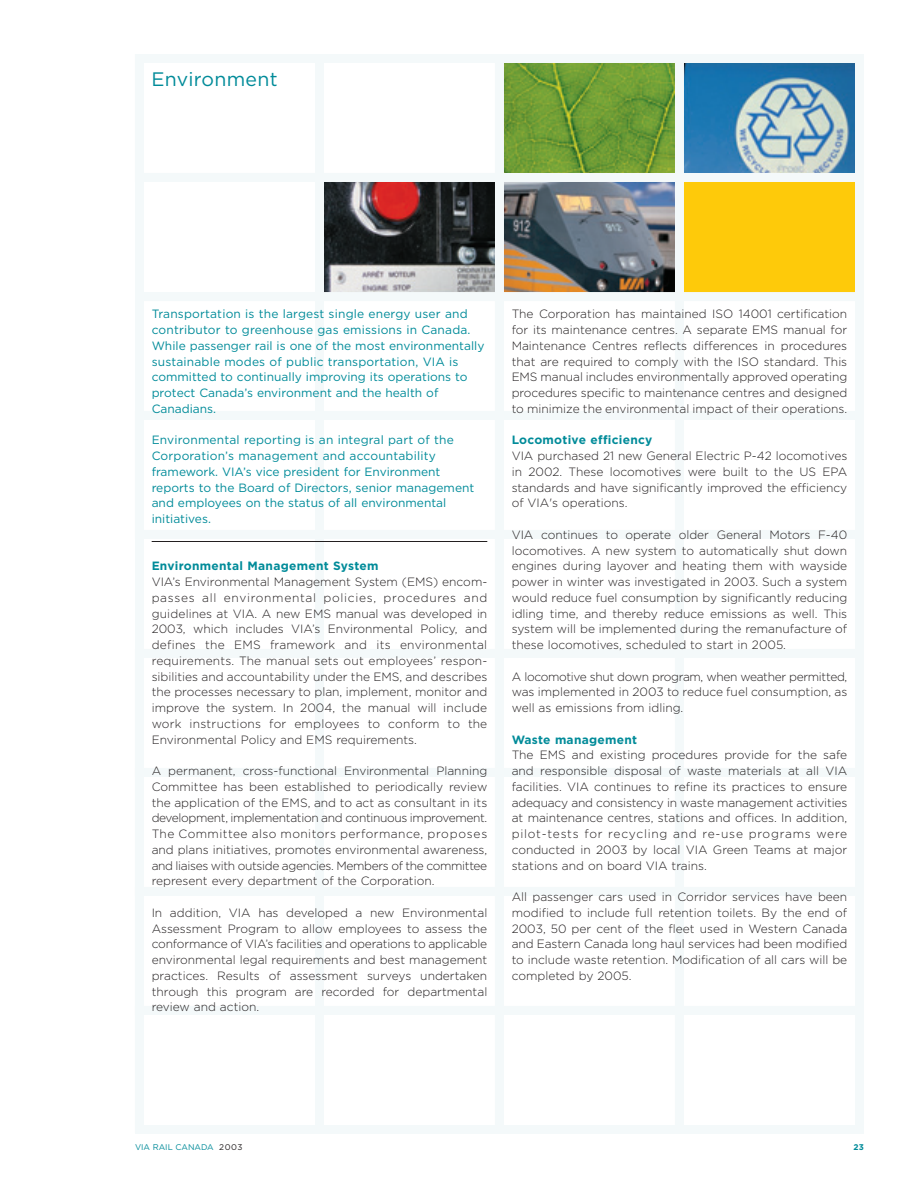
<style>
.page{position:relative;width:918px;height:1188px;background:#fff}
.page>*{position:absolute;margin:0;border:0;box-sizing:border-box;transform-origin:0 0}
.t1{font:19.5px "Gotham";letter-spacing:.015em;color:#008b99}
.t2{font:300 12px/15.8px "Gotham";color:#231f20;text-align:justify}
.t3{font:12px/15.8px "Gotham";color:#008b99}
.t4{font:700 12px "Gotham";letter-spacing:.02em;color:#008b99}
.t5{font:8.25px "Gotham";color:#008b99}
.t6{font:700 8.25px "Gotham";color:#008b99}
.s1{color:#231f20}
</style>
<div class="page">
<div style="left:135px;top:292px;width:189px;height:128px;border:9px solid #f4f9fa"></div>
<div style="left:315px;top:292px;width:189px;height:128px;border:9px solid #f4f9fa"></div>
<div style="left:495px;top:292px;width:189px;height:128px;border:9px solid #f4f9fa"></div>
<div style="left:675px;top:292px;width:189px;height:128px;border:9px solid #f4f9fa"></div>
<div style="left:135px;top:411px;width:189px;height:128px;border:9px solid #f4f9fa"></div>
<div style="left:315px;top:411px;width:189px;height:128px;border:9px solid #f4f9fa"></div>
<div style="left:495px;top:411px;width:189px;height:128px;border:9px solid #f4f9fa"></div>
<div style="left:675px;top:411px;width:189px;height:128px;border:9px solid #f4f9fa"></div>
<div style="left:135px;top:530px;width:189px;height:128px;border:9px solid #f4f9fa"></div>
<div style="left:315px;top:530px;width:189px;height:128px;border:9px solid #f4f9fa"></div>
<div style="left:495px;top:530px;width:189px;height:128px;border:9px solid #f4f9fa"></div>
<div style="left:675px;top:530px;width:189px;height:128px;border:9px solid #f4f9fa"></div>
<div style="left:135px;top:649px;width:189px;height:128px;border:9px solid #f4f9fa"></div>
<div style="left:315px;top:649px;width:189px;height:128px;border:9px solid #f4f9fa"></div>
<div style="left:495px;top:649px;width:189px;height:128px;border:9px solid #f4f9fa"></div>
<div style="left:675px;top:649px;width:189px;height:128px;border:9px solid #f4f9fa"></div>
<div style="left:135px;top:768px;width:189px;height:128px;border:9px solid #f4f9fa"></div>
<div style="left:315px;top:768px;width:189px;height:128px;border:9px solid #f4f9fa"></div>
<div style="left:495px;top:768px;width:189px;height:128px;border:9px solid #f4f9fa"></div>
<div style="left:675px;top:768px;width:189px;height:128px;border:9px solid #f4f9fa"></div>
<div style="left:135px;top:887px;width:189px;height:128px;border:9px solid #f4f9fa"></div>
<div style="left:315px;top:887px;width:189px;height:128px;border:9px solid #f4f9fa"></div>
<div style="left:495px;top:887px;width:189px;height:128px;border:9px solid #f4f9fa"></div>
<div style="left:675px;top:887px;width:189px;height:128px;border:9px solid #f4f9fa"></div>
<div style="left:135px;top:1006px;width:189px;height:128px;border:9px solid #f4f9fa"></div>
<div style="left:315px;top:1006px;width:189px;height:128px;border:9px solid #f4f9fa"></div>
<div style="left:495px;top:1006px;width:189px;height:128px;border:9px solid #f4f9fa"></div>
<div style="left:675px;top:1006px;width:189px;height:128px;border:9px solid #f4f9fa"></div>
<div style="left:135px;top:54px;width:189px;height:128px;border:9px solid #f4f9fa"></div>
<div style="left:315px;top:54px;width:189px;height:128px;border:9px solid #f4f9fa"></div>
<img style="left:505px;top:64px;width:169px;height:108px">
<div style="left:495px;top:54px;width:189px;height:128px;border:9px solid #f4f9fa"></div>
<svg style="left:685px;top:64px;width:169px;height:108px;background:#649aba"></svg>
<div style="left:675px;top:54px;width:189px;height:128px;border:9px solid #f4f9fa"></div>
<div style="left:135px;top:173px;width:189px;height:128px;border:9px solid #f4f9fa"></div>
<img style="left:325px;top:183px;width:169px;height:108px">
<div style="left:315px;top:173px;width:189px;height:128px;border:9px solid #f4f9fa"></div>
<img style="left:505px;top:183px;width:169px;height:108px">
<div style="left:495px;top:173px;width:189px;height:128px;border:9px solid #f4f9fa"></div>
<div style="left:679px;top:177px;width:181px;height:120px;background:#feca0a"></div>
<div style="left:675px;top:173px;width:189px;height:128px;border:9px solid #f4f9fa"></div>
<hr style="left:152px;top:541px;width:335px;height:1px;background:#231f20">
<h1 class="t1" style="left:152px;top:72px;width:128px">Environment</h1>
<p class="t3" style="left:152px;top:307px;width:334px">Transportation is the largest single energy user and contributor to greenhouse gas emissions in Canada.<br>While passenger rail is one of the most environmentally sustainable modes of public transportation, VIA is committed to continually improving its operations to protect Canada’s environment and the health of Canadians.</p>
<p class="t3" style="left:152px;top:433px;width:324px">Environmental reporting is an integral part of the Corporation’s management and accountability framework. VIA’s vice president for Environment reports to the Board of Directors, senior management and employees on the status of all environmental initiatives.</p>
<p class="t4" style="left:152px;top:562px;width:228px">Environmental Management System</p>
<p class="t2" style="left:152px;top:575px;width:337px">VIA’s Environmental Management System (EMS) encom&shy;passes all environmental policies, procedures and guidelines at VIA. A new EMS manual was developed in 2003, which includes VIA’s Environmental Policy, and defines the EMS framework and its environmental requirements. The manual sets out employees’ respon&shy;sibilities and accountability under the EMS, and describes the processes necessary to plan, implement, monitor and improve the system. In 2004, the manual will include work instructions for employees to conform to the Environmental Policy and EMS requirements.</p>
<p class="t2" style="left:152px;top:764px;width:337px">A permanent, cross-functional Environmental Planning Committee has been established to periodically review the application of the EMS, and to act as consultant in its development, implementation and continuous improvement.<br>The Committee also monitors performance, proposes and plans initiatives, promotes environmental awareness, and liaises with outside agencies. Members of the committee represent every department of the Corporation.</p>
<p class="t2" style="left:152px;top:906px;width:337px">In addition, VIA has developed a new Environmental Assessment Program to allow employees to assess the conformance of VIA’s facilities and operations to applicable environmental legal requirements and best management practices. Results of assessment surveys undertaken through this program are recorded for departmental review and action.</p>
<p class="t2" style="left:512px;top:307px;width:337px">The Corporation has maintained ISO 14001 certification for its maintenance centres. A separate EMS manual for Maintenance Centres reflects differences in procedures that are required to comply with the ISO standard. This EMS manual includes environmentally approved operating procedures specific to maintenance centres and designed to minimize the environmental impact of their operations.</p>
<p class="t4" style="left:512px;top:436px;width:142px">Locomotive efficiency</p>
<p class="t2" style="left:512px;top:449px;width:337px">VIA purchased 21 new General Electric P-42 locomotives in 2002. These locomotives were built to the US EPA standards and have significantly improved the efficiency of VIA's operations.</p>
<p class="t2" style="left:512px;top:528px;width:337px">VIA continues to operate older General Motors F-40 locomotives. A new system to automatically shut down engines during layover and heating them with wayside power in winter was investigated in 2003. Such a system would reduce fuel consumption by significantly reducing idling time, and thereby reduce emissions as well. This system will be implemented during the remanufacture of these locomotives, scheduled to start in 2005.</p>
<p class="t2" style="left:512px;top:669px;width:337px">A locomotive shut down program, when weather permitted, was implemented in 2003 to reduce fuel consumption, as well as emissions from idling.</p>
<p class="t4" style="left:512px;top:735px;width:127px">Waste management</p>
<p class="t2" style="left:512px;top:748px;width:337px">The EMS and existing procedures provide for the safe and responsible disposal of waste materials at all VIA facilities. VIA continues to refine its practices to ensure adequacy and consistency in waste management activities at maintenance centres, stations and offices. In addition, pilot-tests for recycling and re-use programs were conducted in 2003 by local VIA Green Teams at major stations and on board VIA trains.</p>
<p class="t2" style="left:512px;top:890px;width:337px">All passenger cars used in Corridor services have been modified to include full retention toilets. By the end of 2003, 50 per cent of the fleet used in Western Canada and Eastern Canada long haul services had been modified to include waste retention. Modification of all cars will be completed by 2005.</p>
<p class="t5" style="left:135px;top:1144px;width:109px">VIA RAIL CANADA <span class="s1">2003</span></p>
<p class="t6" style="left:854px;top:1144px;width:12px">23</p>
</div>
